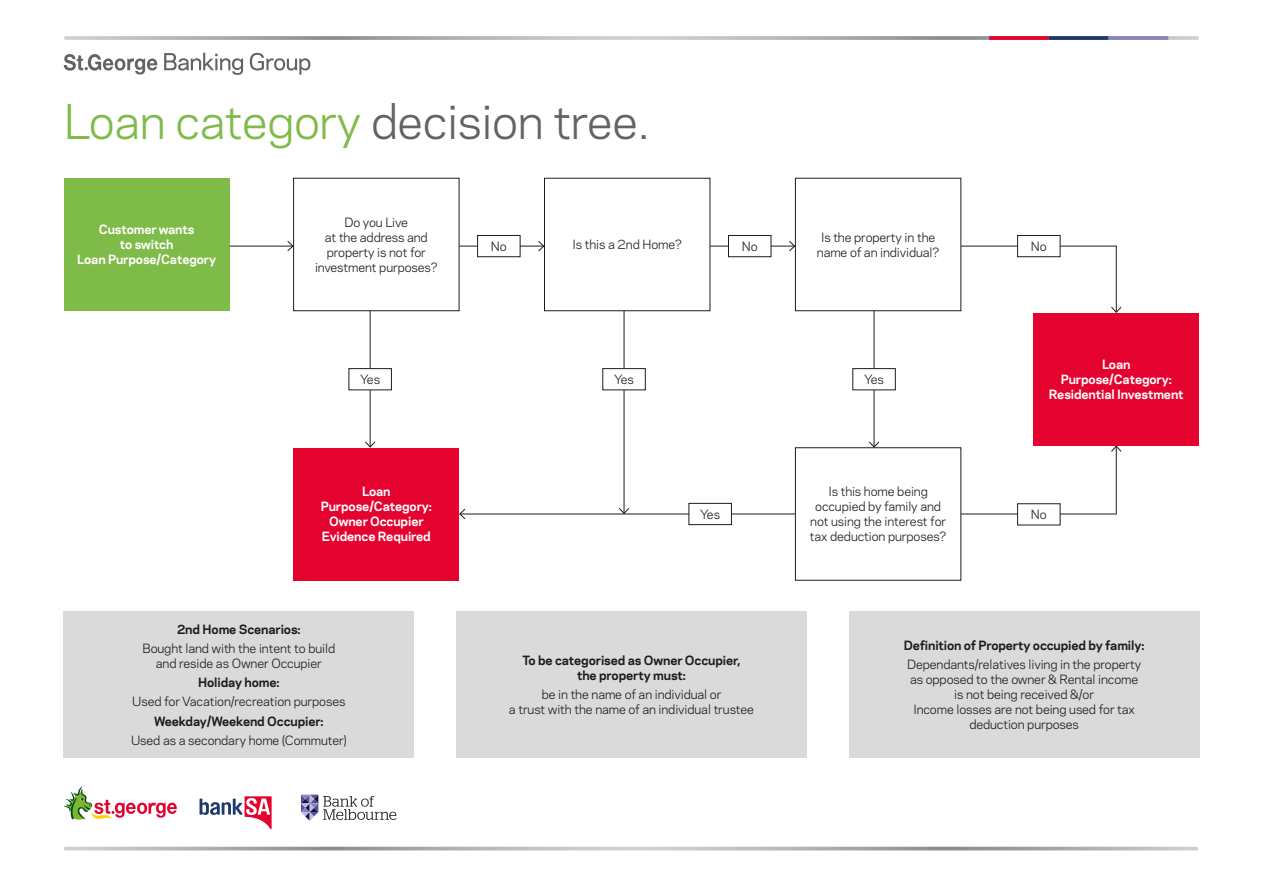
<style>
.page{position:relative;width:1263px;height:893px;background:#fff}
.page>*{position:absolute;margin:0;border:0;box-sizing:border-box;transform-origin:0 0}
.t1{font:45px "Polaris";letter-spacing:-.01em;color:#646363}
.t2{font:12px/15px "Polaris";letter-spacing:-.01em;color:#1d1d1b;text-align:center}
.t3{font:700 12px/15px "Polaris";letter-spacing:-.01em;color:#1d1d1b;text-align:center}
.t4{font:700 12px/15px "Polaris";letter-spacing:-.01em;color:#fff;text-align:center}
.s1{color:#7fbb48}
</style>
<div class="page">
<div style="left:64px;top:178px;width:166px;height:133px;background:#7fbb48"></div>
<div style="left:64px;top:611px;width:350px;height:147px;background:#dadada"></div>
<div style="left:456px;top:611px;width:350px;height:147px;background:#dadada"></div>
<div style="left:849px;top:611px;width:350px;height:147px;background:#dadada"></div>
<div style="left:293px;top:448px;width:166px;height:132px;background:#e4032e"></div>
<div style="left:1033px;top:313px;width:166px;height:133px;background:#e4032e"></div>
<div style="left:293px;top:178px;width:166px;height:133px;border:1px solid #1d1d1b"></div>
<div style="left:544px;top:178px;width:166px;height:133px;border:1px solid #1d1d1b"></div>
<div style="left:795px;top:178px;width:166px;height:133px;border:1px solid #1d1d1b"></div>
<hr style="left:230px;top:246px;width:63px;height:1px;background:#1d1d1b">
<svg style="left:287px;top:240px;width:7px;height:12px"></svg>
<hr style="left:459px;top:246px;width:85px;height:1px;background:#1d1d1b">
<svg style="left:537px;top:240px;width:8px;height:12px"></svg>
<div style="left:478px;top:235px;width:42px;height:22px;background:#fff"></div>
<div style="left:477px;top:235px;width:43px;height:22px;border:1px solid #1d1d1b"></div>
<hr style="left:710px;top:246px;width:85px;height:1px;background:#1d1d1b">
<svg style="left:788px;top:240px;width:8px;height:12px"></svg>
<div style="left:728px;top:235px;width:43px;height:22px;background:#fff"></div>
<div style="left:728px;top:235px;width:43px;height:22px;border:1px solid #1d1d1b"></div>
<hr style="left:370px;top:311px;width:1px;height:136px;background:#1d1d1b">
<svg style="left:365px;top:441px;width:11px;height:7px"></svg>
<hr style="left:624px;top:311px;width:1px;height:202px;background:#1d1d1b">
<svg style="left:618px;top:507px;width:12px;height:7px"></svg>
<hr style="left:961px;top:246px;width:155px;height:1px;background:#1d1d1b">
<div style="left:1017px;top:235px;width:43px;height:22px;background:#fff"></div>
<div style="left:1017px;top:235px;width:43px;height:22px;border:1px solid #1d1d1b"></div>
<hr style="left:1116px;top:246px;width:1px;height:66px;background:#1d1d1b">
<svg style="left:1111px;top:306px;width:11px;height:7px"></svg>
<hr style="left:874px;top:311px;width:1px;height:136px;background:#1d1d1b">
<svg style="left:868px;top:441px;width:12px;height:7px"></svg>
<div style="left:349px;top:369px;width:42px;height:21px;background:#fff"></div>
<div style="left:349px;top:368px;width:43px;height:22px;border:1px solid #1d1d1b"></div>
<div style="left:603px;top:369px;width:42px;height:21px;background:#fff"></div>
<div style="left:603px;top:368px;width:42px;height:22px;border:1px solid #1d1d1b"></div>
<div style="left:853px;top:369px;width:42px;height:21px;background:#fff"></div>
<div style="left:853px;top:368px;width:42px;height:22px;border:1px solid #1d1d1b"></div>
<hr style="left:460px;top:514px;width:656px;height:1px;background:#1d1d1b">
<svg style="left:459px;top:509px;width:7px;height:10px"></svg>
<hr style="left:1116px;top:446px;width:1px;height:68px;background:#1d1d1b">
<svg style="left:1111px;top:445px;width:11px;height:7px"></svg>
<div style="left:1017px;top:504px;width:43px;height:21px;background:#fff"></div>
<div style="left:689px;top:503px;width:42px;height:22px;background:#fff"></div>
<div style="left:689px;top:503px;width:43px;height:22px;border:1px solid #1d1d1b"></div>
<div style="left:795px;top:448px;width:166px;height:132px;background:#fff"></div>
<svg style="left:66px;top:36px;width:1131px;height:4px;background:#b5b6b7"></svg>
<svg style="left:989px;top:36px;width:60px;height:4px"></svg>
<svg style="left:1049px;top:36px;width:59px;height:4px"></svg>
<hr style="left:1108px;top:36px;width:60px;height:4px;background:#8883bd">
<svg style="left:301px;top:795px;width:95px;height:26px"></svg>
<svg style="left:64px;top:786px;width:113px;height:34px"></svg>
<svg style="left:200px;top:796px;width:72px;height:33px"></svg>
<svg style="left:64px;top:54px;width:93px;height:21px"></svg>
<svg style="left:164px;top:53px;width:79px;height:22px"></svg>
<svg style="left:250px;top:53px;width:60px;height:22px"></svg>
<h1 class="t1" style="left:64px;top:88px;width:588px"><span class="s1">Loan category</span> decision tree.</h1>
<p class="t4" style="left:77px;top:221px;width:141px">Customer wants<br>to switch<br>Loan Purpose/Category</p>
<p class="t2" style="left:315px;top:214px;width:124px">Do you Live<br>at the address and property is not for investment purposes?</p>
<p class="t2" style="left:572px;top:237px;width:111px">Is this a 2nd Home?</p>
<p class="t2" style="left:817px;top:229px;width:124px">Is the property in the name of an individual?</p>
<p class="t2" style="left:491px;top:238px;width:17px">No</p>
<p class="t2" style="left:742px;top:238px;width:17px">No</p>
<p class="t2" style="left:1031px;top:238px;width:17px">No</p>
<p class="t2" style="left:360px;top:371px;width:21px">Yes</p>
<p class="t2" style="left:614px;top:371px;width:21px">Yes</p>
<p class="t2" style="left:864px;top:371px;width:21px">Yes</p>
<p class="t4" style="left:1049px;top:356px;width:136px">Loan<br>Purpose/Category:<br>Residential Investment</p>
<p class="t4" style="left:321px;top:483px;width:113px">Loan<br>Purpose/Category:<br>Owner Occupier<br>Evidence Required</p>
<p class="t2" style="left:810px;top:483px;width:138px">Is this home being occupied by family and not using the interest for tax deduction purposes?</p>
<p class="t2" style="left:700px;top:506px;width:21px">Yes</p>
<p class="t2" style="left:1031px;top:506px;width:17px">No</p>
<p class="t3" style="left:177px;top:621px;width:125px">2nd Home Scenarios:</p>
<p class="t2" style="left:143px;top:640px;width:194px">Bought land with the intent to build and reside as Owner Occupier</p>
<p class="t3" style="left:198px;top:674px;width:83px">Holiday home:</p>
<p class="t2" style="left:132px;top:693px;width:215px">Used for Vacation/recreation purposes</p>
<p class="t3" style="left:154px;top:713px;width:171px">Weekday/Weekend Occupier:</p>
<p class="t2" style="left:131px;top:732px;width:217px">Used as a secondary home (Commuter)</p>
<p class="t3" style="left:522px;top:652px;width:219px">To be categorised as Owner Occupier, the property must:</p>
<p class="t2" style="left:509px;top:686px;width:247px">be in the name of an individual or<br>a trust with the name of an individual trustee</p>
<p class="t3" style="left:904px;top:637px;width:242px">Definition of Property occupied by family:</p>
<p class="t2" style="left:907px;top:656px;width:236px">Dependants/relatives living in the property as opposed to the owner &amp; Rental income is not being received &amp;/or<br>Income losses are not being used for tax deduction purposes</p>
</div>
